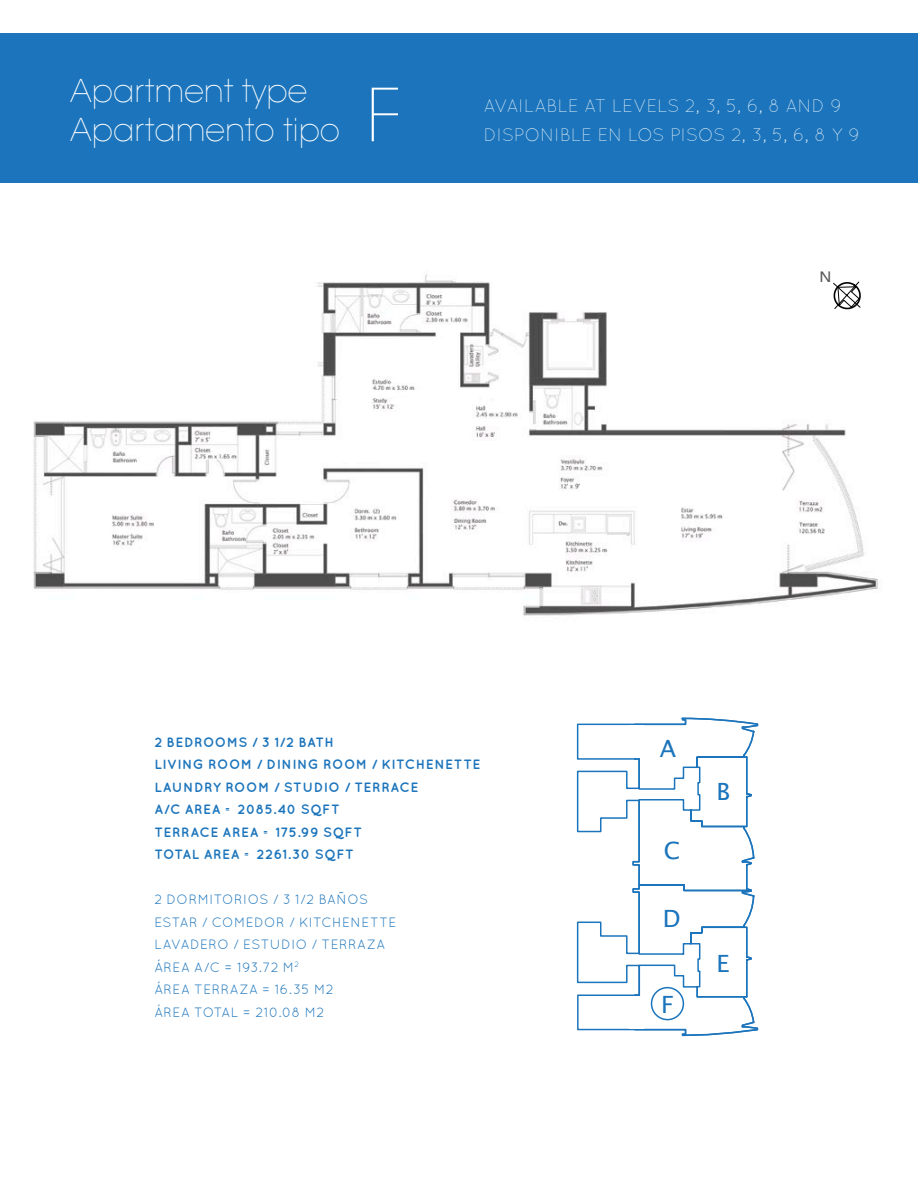
<style>
.page{position:relative;width:918px;height:1188px;background:#fff}
.page>*{position:absolute;margin:0;border:0;box-sizing:border-box;transform-origin:0 0}
.t1{font:200 72.45px "Avant Garde LT";color:#fff}
.t2{font:200 31.5px "Avant Garde LT";color:#fff}
.t3{font:23.85px "Lucida Sans";color:#1c75bc}
.t4{font:300 18px "Quicksand";letter-spacing:.005em;color:#fff}
.t5{font:500 15px "Avenir";color:#58585a}
.t6{font:700 13.5px "Quicksand";letter-spacing:.035em;color:#1c75bc}
.t7{font:13.5px "Quicksand";letter-spacing:.03em;color:#1c75bc}
</style>
<div class="page">
<div style="left:0;top:33px;width:918px;height:150px;background:#1c75bc"></div>
<img style="left:33px;top:274px;width:845px;height:342px">
<svg style="left:830px;top:281px;width:34px;height:32px"></svg>
<svg style="left:576px;top:723px;width:56px;height:308px"></svg>
<div style="left:577px;top:995px;width:59px;height:35px;border:2px solid #1c75bc"></div>
<div style="left:577px;top:724px;width:59px;height:36px;border:2px solid #1c75bc"></div>
<svg style="left:632px;top:717px;width:127px;height:320px"></svg>
<div style="left:651px;top:987px;width:33px;height:33px;border:2px solid #1c75bc;border-radius:50%"></div>
<div style="left:629px;top:725px;width:15px;height:33px;background:#fff"></div>
<div style="left:629px;top:996px;width:14px;height:33px;background:#fff"></div>
<p class="t2" style="left:70px;top:72px;width:239px">Apartment type</p>
<p class="t2" style="left:70px;top:111px;width:271px">Apartamento tipo</p>
<p class="t1" style="left:366px;top:72px;width:36px">F</p>
<p class="t4" style="left:484px;top:95px;width:360px">AVAILABLE AT LEVELS 2, 3, 5, 6, 8 AND 9</p>
<p class="t4" style="left:484px;top:125px;width:378px">DISPONIBLE EN LOS PISOS 2, 3, 5, 6, 8 Y 9</p>
<p class="t5" style="left:819px;top:264px;width:13px">N</p>
<p class="t6" style="left:154px;top:734px;width:181px">2 BEDROOMS / 3 1/2 BATH</p>
<p class="t6" style="left:154px;top:756px;width:328px">LIVING ROOM / DINING ROOM / KITCHENETTE</p>
<p class="t6" style="left:154px;top:779px;width:266px">LAUNDRY ROOM / STUDIO / TERRACE</p>
<p class="t6" style="left:154px;top:801px;width:187px">A/C AREA = 2085.40 SQFT</p>
<p class="t6" style="left:154px;top:824px;width:209px">TERRACE AREA = 175.99 SQFT</p>
<p class="t6" style="left:154px;top:846px;width:201px">TOTAL AREA = 2261.30 SQFT</p>
<p class="t7" style="left:154px;top:892px;width:215px">2 DORMITORIOS / 3 1/2 BAÑOS</p>
<p class="t7" style="left:154px;top:914px;width:244px">ESTAR / COMEDOR / KITCHENETTE</p>
<p class="t7" style="left:154px;top:937px;width:232px">LAVADERO / ESTUDIO / TERRAZA</p>
<p class="t7" style="left:154px;top:959px;width:146px">ÁREA A/C = 193.72 M<sup>2</sup></p>
<p class="t7" style="left:154px;top:982px;width:181px">ÁREA TERRAZA = 16.35 M2</p>
<p class="t7" style="left:154px;top:1004px;width:172px">ÁREA TOTAL = 210.08 M2</p>
<h3 class="t3" style="left:660px;top:734px;width:18px">A</h3>
<h3 class="t3" style="left:664px;top:837px;width:18px">C</h3>
<h3 class="t3" style="left:663px;top:905px;width:19px">D</h3>
<h3 class="t3" style="left:661px;top:990px;width:14px">F</h3>
<h3 class="t3" style="left:716px;top:778px;width:15px">B</h3>
<h3 class="t3" style="left:716px;top:950px;width:14px">E</h3>
</div>
